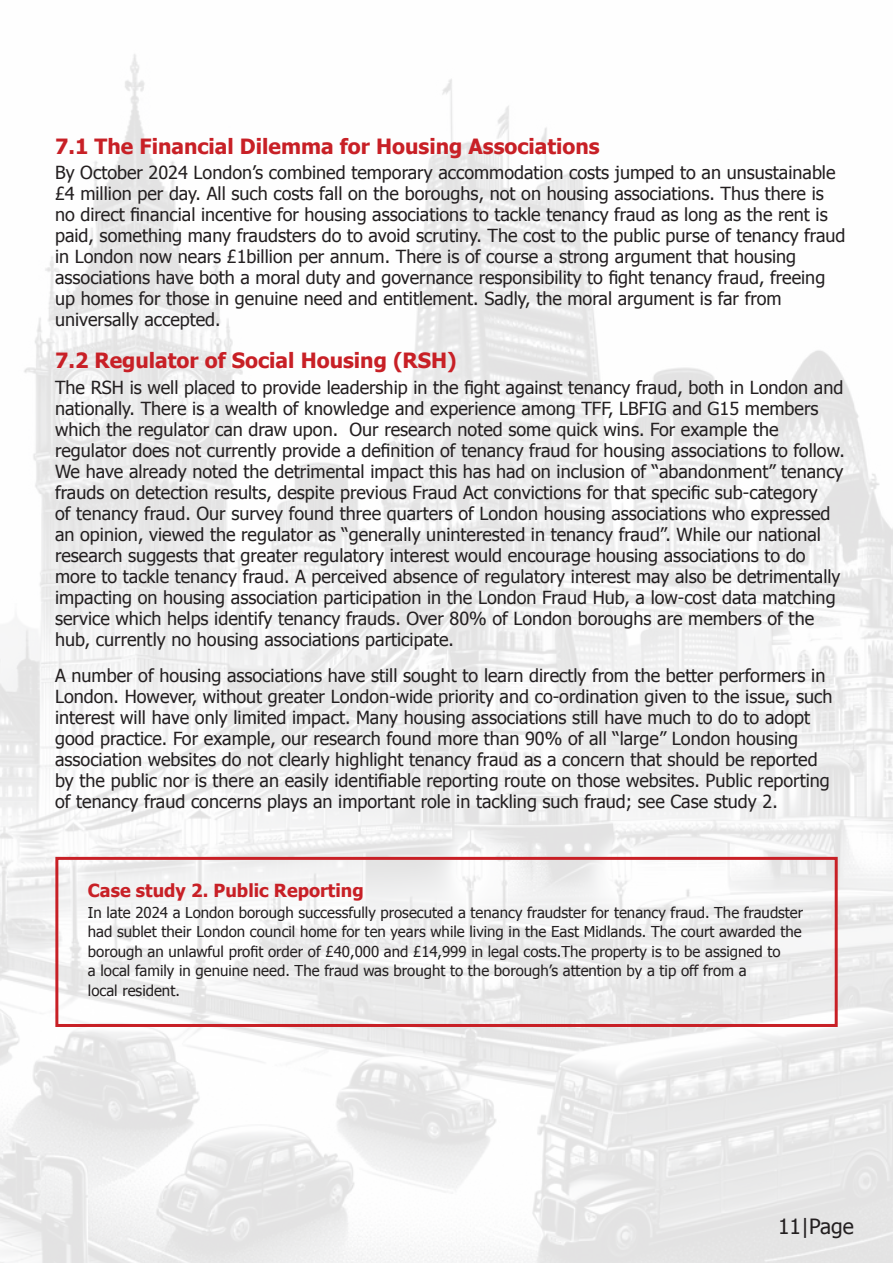
<style>
.page{position:relative;width:893px;height:1263px;background:#fff}
.page>*{position:absolute;margin:0;border:0;box-sizing:border-box;transform-origin:0 0}
.t1{font:700 21px "Tahoma";color:#c82026}
.t2{font:21px "Tahoma";color:#231f20}
.t3{font:18px/21px "Tahoma";color:#231f20}
.t4{font:700 18px "Tahoma";color:#c82026}
.t5{font:15px/19.5px "Tahoma";color:#231f20}
</style>
<div class="page">
<img style="left:0;top:54px;width:893px;height:1209px">
<div style="left:55px;top:857px;width:783px;height:170px;border:3px solid #c82026"></div>
<p class="t1" style="left:55px;top:131px;width:546px">7.1 The Financial Dilemma for Housing Associations</p>
<p class="t3" style="left:55px;top:161px;width:792px">By October 2024 London’s combined temporary accommodation costs jumped to an unsustainable £4 million per day. All such costs fall on the boroughs, not on housing associations. Thus there is no direct financial incentive for housing associations to tackle tenancy fraud as long as the rent is paid, something many fraudsters do to avoid scrutiny. The cost to the public purse of tenancy fraud in London now nears £1billion per annum. There is of course a strong argument that housing associations have both a moral duty and governance responsibility to fight tenancy fraud, freeing up homes for those in genuine need and entitlement. Sadly, the moral argument is far from universally accepted.</p>
<p class="t1" style="left:55px;top:346px;width:403px">7.2 Regulator of Social Housing (RSH)</p>
<p class="t3" style="left:55px;top:376px;width:791px">The RSH is well placed to provide leadership in the fight against tenancy fraud, both in London and nationally. There is a wealth of knowledge and experience among TFF, LBFIG and G15 members which the regulator can draw upon. Our research noted some quick wins. For example the regulator does not currently provide a definition of tenancy fraud for housing associations to follow.<br>We have already noted the detrimental impact this has had on inclusion of “abandonment” tenancy frauds on detection results, despite previous Fraud Act convictions for that specific sub-category<br>of tenancy fraud. Our survey found three quarters of London housing associations who expressed an opinion, viewed the regulator as “generally uninterested in tenancy fraud”. While our national research suggests that greater regulatory interest would encourage housing associations to do more to tackle tenancy fraud. A perceived absence of regulatory interest may also be detrimentally impacting on housing association participation in the London Fraud Hub, a low-cost data matching service which helps identify tenancy frauds. Over 80% of London boroughs are members of the hub, currently no housing associations participate.</p>
<p class="t3" style="left:55px;top:664px;width:779px">A number of housing associations have still sought to learn directly from the better performers in London. However, without greater London-wide priority and co-ordination given to the issue, such interest will have only limited impact. Many housing associations still have much to do to adopt good practice. For example, our research found more than 90% of all “large” London housing association websites do not clearly highlight tenancy fraud as a concern that should be reported by the public nor is there an easily identifiable reporting route on those websites. Public reporting of tenancy fraud concerns plays an important role in tackling such fraud; see Case study 2.</p>
<p class="t4" style="left:88px;top:878px;width:277px">Case study 2. Public Reporting</p>
<p class="t5" style="left:88px;top:902px;width:717px">In late 2024 a London borough successfully prosecuted a tenancy fraudster for tenancy fraud. The fraudster had sublet their London council home for ten years while living in the East Midlands. The court awarded the borough an unlawful profit order of £40,000 and £14,999 in legal costs.The property is to be assigned to<br>a local family in genuine need. The fraud was brought to the borough’s attention by a tip off from a<br>local resident.</p>
<p class="t2" style="left:778px;top:1212px;width:77px">11|Page</p>
</div>
